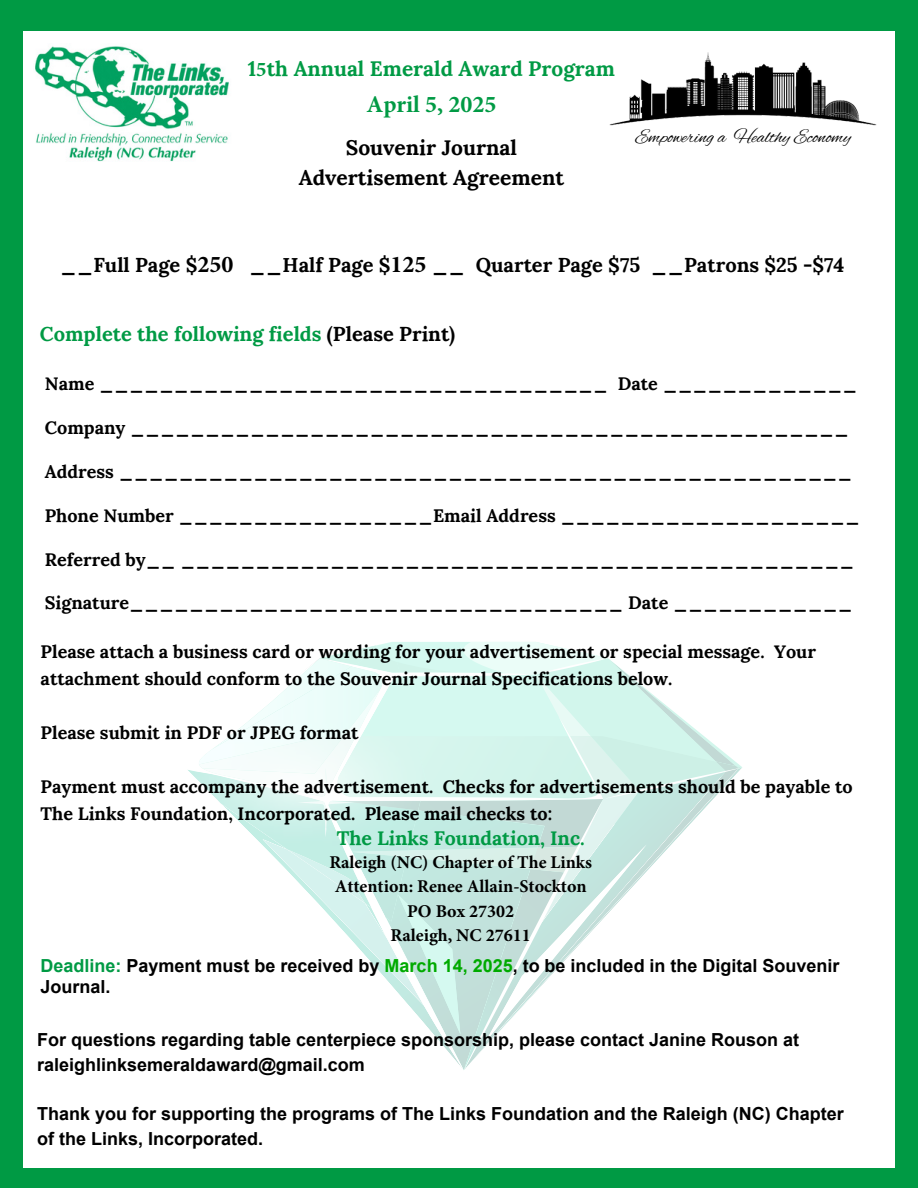
<style>
.page{position:relative;width:918px;height:1188px;background:#009a44}
.page>*{position:absolute;margin:0;border:0;box-sizing:border-box;transform-origin:0 0}
.t1{font:700 24px "Minion Pro";color:#009a44}
.t2{font:700 21px/29.2px "Lora";color:#000;text-align:center}
.t3{font:700 20.85px "Lora";color:#009a44}
.t4{font:700 20.1px "Lora";color:#000}
.t5{font:700 20.1px "Lora";color:#009a44}
.t6{font:700 19.5px "Lora";color:#009a44}
.t7{font:19.35px "Alex Brush";color:#000}
.t8{font:700 18px/27px "Lora";color:#000}
.t9{font:700 18px/24.8px "Arial";color:#000}
.t10{font:700 18px/24.5px "Minion Pro";color:#000;text-align:center}
.s1{font-family:"Minion Pro"}
.s2{font-family:"Minion Pro";font-size:24px}
.s3{color:#000}
.s4{color:#009a44}
.s5{color:#0a0}
</style>
<div class="page">
<div style="left:23px;top:31px;width:872px;height:1137px;background:#fff"></div>
<svg style="left:188px;top:642px;width:554px;height:428px"></svg>
<img style="left:35px;top:46px;width:194px;height:115px">
<img style="left:609px;top:52px;width:268px;height:74px">
<p class="t3" style="left:248px;top:55px;width:369px">1<span class="s1">5</span>th Annual Emerald Award Program</p>
<p class="t1" style="left:366px;top:88px;width:132px">April 5, 2025</p>
<p class="t2" style="left:299px;top:133px;width:267px">Souvenir Journal<br>Advertisement Agreement</p>
<p class="t7" style="left:635px;top:126px;width:217px">Empowering a Healthy Economy</p>
<p class="t4" style="left:60px;top:252px;width:786px">__Full Page $<span class="s2">250</span> __Half Page $<span class="s2">125</span> __ Quarter Page $75 __Patrons $25 -$74</p>
<p class="t5" style="left:40px;top:320px;width:417px">Complete the following fields <span class="s3">(Please Print)</span></p>
<p class="t8" style="left:45px;top:370px;width:814px">Name __________________________________ Date _____________</p>
<p class="t8" style="left:45px;top:414px;width:806px">Company ________________________________________________</p>
<p class="t8" style="left:45px;top:458px;width:809px">Address _________________________________________________</p>
<p class="t8" style="left:45px;top:502px;width:817px">Phone Number _________________Email Address ____________________</p>
<p class="t8" style="left:45px;top:545px;width:811px">Referred by__ _____________________________________________</p>
<p class="t8" style="left:45px;top:589px;width:810px">Signature_________________________________ Date ____________</p>
<p class="t8" style="left:41px;top:638px;width:777px">Please attach a business card or wording for your advertisement or special message. Your attachment should conform to the Souvenir Journal Specifications below.</p>
<p class="t8" style="left:41px;top:719px;width:320px">Please submit in PDF or JPEG format</p>
<p class="t8" style="left:41px;top:773px;width:814px">Payment must accompany the advertisement. Checks for advertisements should be payable to<br>The Links Foundation, Incorporated. Please mail checks to:</p>
<p class="t6" style="left:337px;top:825px;width:250px">The Links Foundation, Inc.</p>
<p class="t10" style="left:329px;top:850px;width:264px">Raleigh (NC) Chapter of The Links<br>Attention: Renee Allain-Stockton<br>PO Box 27302<br>Raleigh, NC 27611</p>
<p class="t9" style="left:41px;top:955px;width:800px;line-height:21.6px"><span class="s4">Deadline:</span> Payment must be received by <span class="s5">March 14, 2025</span>, to be included in the Digital Souvenir<br>Journal.</p>
<p class="t9" style="left:37px;top:1027px;width:764px">For questions regarding table centerpiece sponsorship, please contact Janine Rouson at raleighlinksemeraldaward@gmail.com</p>
<p class="t9" style="left:37px;top:1102px;width:808px">Thank you for supporting the programs of The Links Foundation and the Raleigh (NC) Chapter of the Links, Incorporated.</p>
</div>
